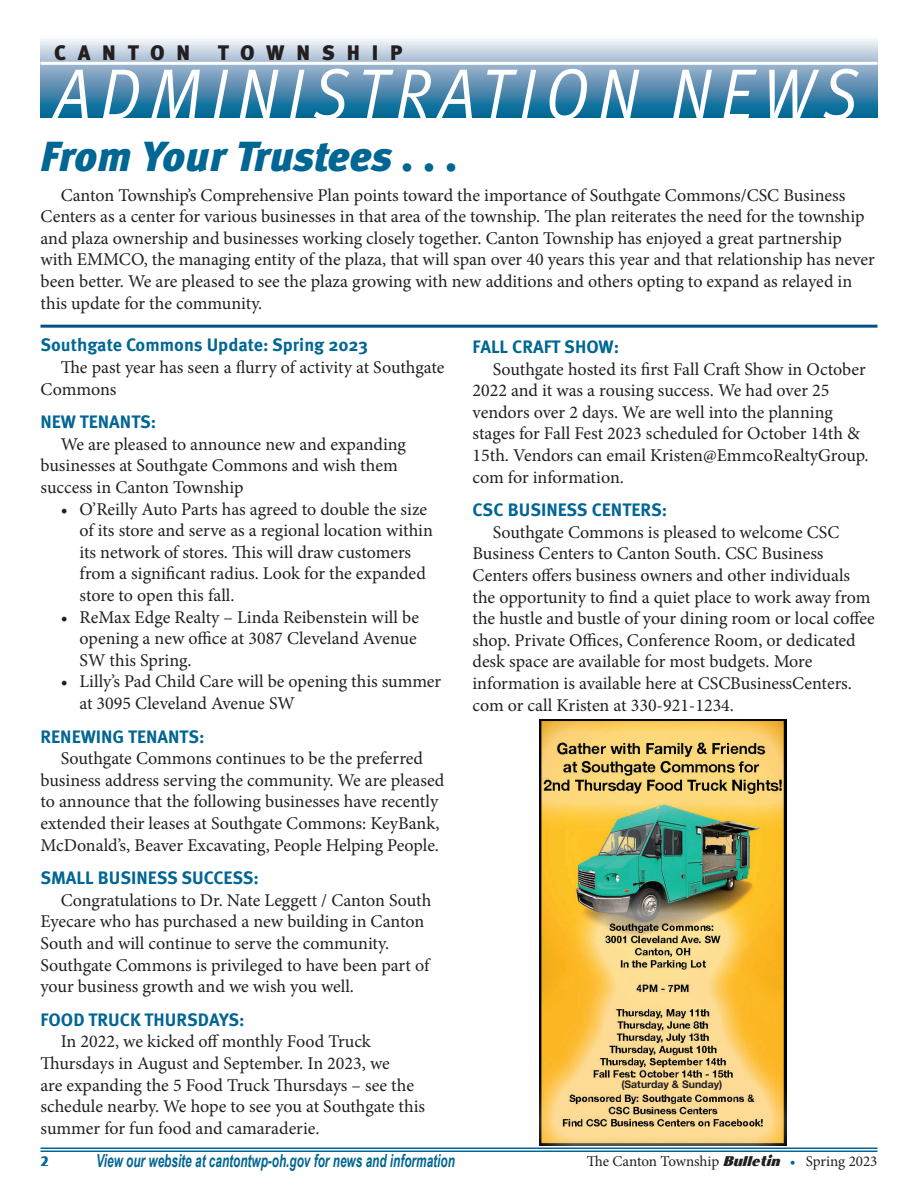
<style>
.page{position:relative;width:918px;height:1188px;background:#fff}
.page>*{position:absolute;margin:0;border:0;box-sizing:border-box;transform-origin:0 0}
.t1{font:italic 72px "Meta Pro";letter-spacing:.13em;color:#fff;scale:.9 1}
.t2{font:italic 900 42px "Meta Pro";letter-spacing:-.005em;color:#006693}
.t3{font:900 21px "Meta Pro";letter-spacing:.56em;color:#231f20}
.t4{font:18px/21.6px "Minion Pro";letter-spacing:-.005em;color:#231f20}
.t5{font:700 18px "Meta Pro";color:#006693}
.t6{font:italic 700 18px "Arial Narrow";color:#006693;scale:.8 1}
.t7{font:15px "Minion Pro";letter-spacing:-.005em;color:#231f20}
.t8{font:15px "Boca Raton ICG Solid";color:#006693}
.t9{font:700 10.5px "Helvetica Neue LT Std";color:#231f20}
.s1{font-family:"Boca Raton ICG Solid";font-style:italic}
.s2{color:#006693}
</style>
<div class="page">
<hr style="left:40px;top:1148px;width:838px;height:1px;background:#006693">
<hr style="left:40px;top:1151px;width:838px;height:1px;background:#006693">
<div style="left:40px;top:37px;width:838px;height:81px;background:linear-gradient(to bottom,#f8eef6,#005a8c)"></div>
<hr style="left:40px;top:62px;width:838px;height:3px;background:#fff">
<hr style="left:40px;top:325px;width:838px;height:3px;background:#075086">
<img style="left:539px;top:720px;width:248px;height:426px">
<p class="t3" style="left:54px;top:39px;width:137px">CANTON</p>
<p class="t3" style="left:218px;top:39px;width:186px">TOWNSHIP</p>
<h1 class="t1" style="left:54px;top:49px;width:895px">ADMINISTRATION NEWS</h1>
<h2 class="t2" style="left:40px;top:130px;width:420px">From Your Trustees . . .</h2>
<p class="t4" style="left:40px;top:184px;width:836px;text-indent:20px">Canton Township’s Comprehensive Plan points toward the importance of Southgate Commons/CSC Business Centers as a center for various businesses in that area of the township. The plan reiterates the need for the township and plaza ownership and businesses working closely together. Canton Township has enjoyed a great partnership with EMMCO, the managing entity of the plaza, that will span over 40 years this year and that relationship has never been better. We are pleased to see the plaza growing with new additions and others opting to expand as relayed in this update for the community.</p>
<p class="t5" style="left:40px;top:334px;width:329px">Southgate Commons Update: Spring 2023</p>
<p class="t4" style="left:40px;top:356px;width:405px;text-indent:20px">The past year has seen a flurry of activity at Southgate<br>Commons</p>
<p class="t5" style="left:40px;top:410px;width:117px">NEW TENANTS:</p>
<p class="t4" style="left:40px;top:433px;width:367px;text-indent:20px">We are pleased to announce new and expanding businesses at Southgate Commons and wish them success in Canton Township</p>
<p class="t4" style="left:80px;top:498px;width:355px;text-indent:-19px">• O’Reilly Auto Parts has agreed to double the size of its store and serve as a regional location within its network of stores. This will draw customers from a significant radius. Look for the expanded store to open this fall.</p>
<p class="t4" style="left:80px;top:606px;width:341px;text-indent:-19px">• ReMax Edge Realty – Linda Reibenstein will be opening a new office at 3087 Cleveland Avenue<br>SW this Spring.</p>
<p class="t4" style="left:80px;top:671px;width:363px;text-indent:-19px">• Lilly’s Pad Child Care will be opening this summer at 3095 Cleveland Avenue SW</p>
<p class="t5" style="left:40px;top:725px;width:166px">RENEWING TENANTS:</p>
<p class="t4" style="left:40px;top:748px;width:405px;text-align:center">Southgate Commons continues to be the preferred business address serving the community. We are pleased to announce that the following businesses have recently extended their leases at Southgate Commons: KeyBank, McDonald’s, Beaver Excavating, People Helping People.</p>
<p class="t5" style="left:40px;top:866px;width:220px">SMALL BUSINESS SUCCESS:</p>
<p class="t4" style="left:40px;top:889px;width:392px;text-indent:20px">Congratulations to Dr. Nate Leggett / Canton South Eyecare who has purchased a new building in Canton South and will continue to serve the community.<br>Southgate Commons is privileged to have been part of your business growth and we wish you well.</p>
<p class="t5" style="left:40px;top:1008px;width:206px">FOOD TRUCK THURSDAYS:</p>
<p class="t4" style="left:40px;top:1031px;width:386px;text-indent:20px">In 2022, we kicked off monthly Food Truck Thursdays in August and September. In 2023, we<br>are expanding the 5 Food Truck Thursdays – see the schedule nearby. We hope to see you at Southgate this summer for fun food and camaraderie.</p>
<p class="t5" style="left:472px;top:335px;width:148px">FALL CRAFT SHOW:</p>
<p class="t4" style="left:472px;top:358px;width:398px;text-indent:20px">Southgate hosted its first Fall Craft Show in October 2022 and it was a rousing success. We had over 25 vendors over 2 days. We are well into the planning stages for Fall Fest 2023 scheduled for October 14th &amp; 15th. Vendors can email Kristen@EmmcoRealtyGroup. com for information.</p>
<p class="t5" style="left:472px;top:498px;width:196px">CSC BUSINESS CENTERS:</p>
<p class="t4" style="left:472px;top:521px;width:404px;text-indent:20px">Southgate Commons is pleased to welcome CSC Business Centers to Canton South. CSC Business Centers offers business owners and other individuals the opportunity to find a quiet place to work away from the hustle and bustle of your dining room or local coffee shop. Private Offices, Conference Room, or dedicated desk space are available for most budgets. More information is available here at CSCBusinessCenters. com or call Kristen at 330-921-1234.</p>
<p class="t9" style="left:621px;top:1078px;width:102px">(Saturday &amp; Sunday)</p>
<p class="t8" style="left:40px;top:1152px;width:10px">2</p>
<p class="t6" style="left:96px;top:1147px;width:450px">View our website at cantontwp-oh.gov for news and information</p>
<p class="t7" style="left:587px;top:1151px;width:292px">The Canton Township <span class="s1">Bulletin</span> <span class="s2">•</span> Spring 2023</p>
</div>
